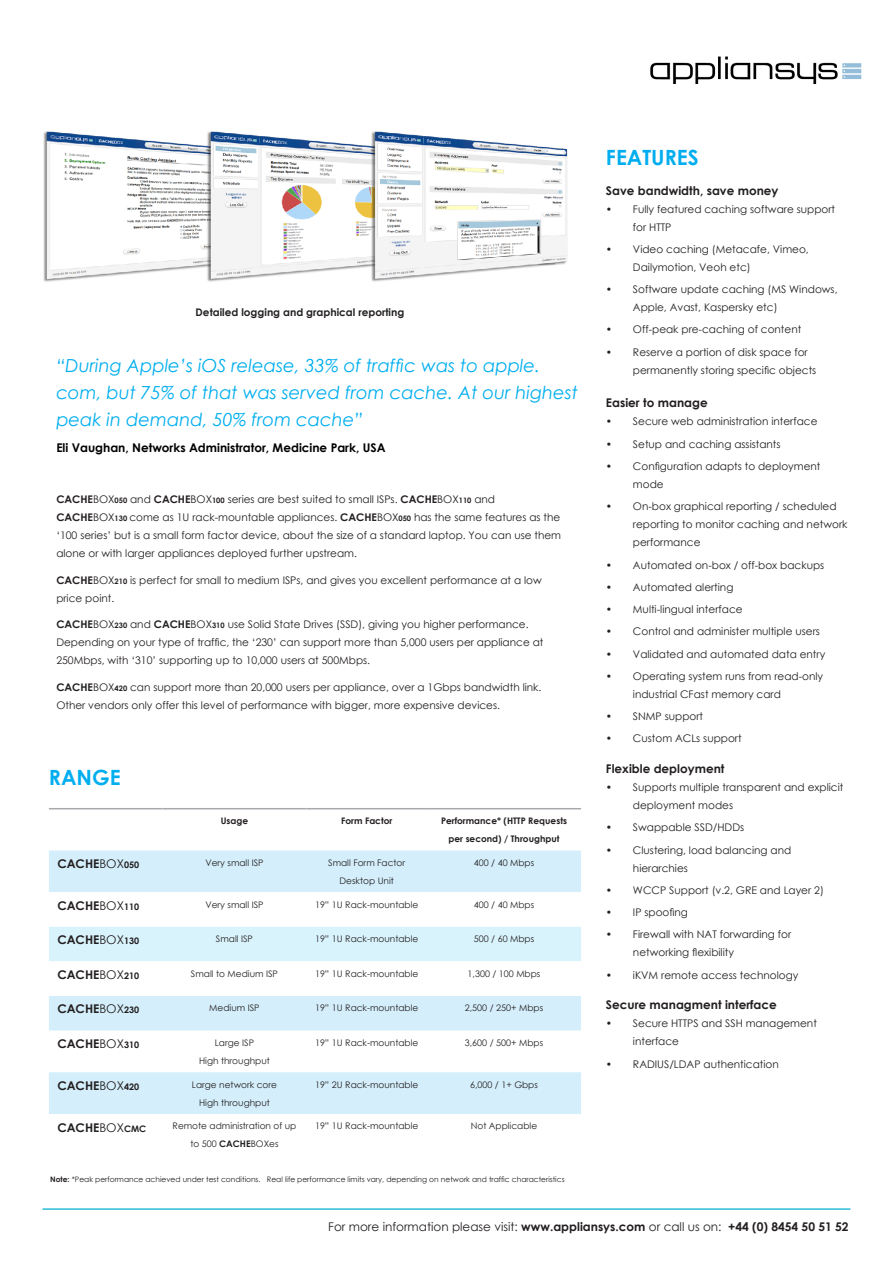
<style>
.page{position:relative;width:893px;height:1263px;background:#fff}
.page>*{position:absolute;margin:0;border:0;box-sizing:border-box;transform-origin:0 0}
.t1{font:700 21px "Century Gothic";color:#00aeef}
.t2{font:italic 18px/27px "Century Gothic";color:#00aeef}
.t3{font:700 12px "Century Gothic";color:#231f20}
.t4{font:12px "Century Gothic";color:#231f20}
.t5{font:700 12px "Century Gothic";color:#000}
.t6{font:10.5px/18px "Century Gothic";color:#231f20}
.t7{font:700 10.5px "Century Gothic";color:#231f20}
.t8{font:9px/18px "Century Gothic";color:#231f20;text-align:center}
.t9{font:700 9px/18px "Century Gothic";color:#231f20;text-align:center}
.t10{font:7.5px "Century Gothic";color:#231f20}
.s1{font-weight:700}
.s2{font-weight:700;font-size:7.5px}
.s3{font-weight:400}
.s4{font-size:9px}
</style>
<div class="page">
<hr style="left:43px;top:1208px;width:807px;height:2px;background:#2cbdd8">
<img style="left:650px;top:56px;width:211px;height:28px">
<img style="left:43px;top:131px;width:525px;height:151px">
<svg style="left:49px;top:850px;width:532px;height:264px;fill:#d4effb"></svg>
<svg style="left:49px;top:892px;width:532px;height:104px"></svg>
<hr style="left:49px;top:808px;width:113px;height:1px;background:#a8a9ad">
<hr style="left:162px;top:808px;width:144px;height:1px;background:#a8a9ad">
<hr style="left:306px;top:808px;width:121px;height:1px;background:#a8a9ad">
<hr style="left:427px;top:808px;width:154px;height:1px;background:#a8a9ad">
<p class="t7" style="left:196px;top:305px;width:210px">Detailed logging and graphical reporting</p>
<p class="t2" style="left:56px;top:351px;width:523px">“During Apple’s iOS release, 33% of traffic was to apple. com, but 75% of that was served from cache. At our highest peak in demand, 50% from cache”</p>
<h3 class="t5" style="left:56px;top:439px;width:331px">Eli Vaughan, Networks Administrator, Medicine Park, USA</h3>
<p class="t6" style="left:56px;top:490px;width:506px"><span class="s1">CACHE</span>BOX<span class="s2">050</span> and <span class="s1">CACHE</span>BOX<span class="s2">100</span> series are best suited to small ISPs. <span class="s1">CACHE</span>BOX<span class="s2">110</span> and <span class="s1">CACHE</span>BOX<span class="s2">130</span> come as 1U rack-mountable appliances. <span class="s1">CACHE</span>BOX<span class="s2">050</span> has the same features as the ‘100 series’ but is a small form factor device, about the size of a standard laptop. You can use them alone or with larger appliances deployed further upstream.</p>
<p class="t6" style="left:56px;top:571px;width:487px"><span class="s1">CACHE</span>BOX<span class="s2">210</span> is perfect for small to medium ISPs, and gives you excellent performance at a low price point.</p>
<p class="t6" style="left:56px;top:615px;width:489px"><span class="s1">CACHE</span>BOX<span class="s2">230</span> and <span class="s1">CACHE</span>BOX<span class="s2">310</span> use Solid State Drives (SSD), giving you higher performance.<br>Depending on your type of traffic, the ‘230’ can support more than 5,000 users per appliance at<br>250Mbps, with ‘310’ supporting up to 10,000 users at 500Mbps.</p>
<p class="t6" style="left:56px;top:678px;width:487px"><span class="s1">CACHE</span>BOX<span class="s2">420</span> can support more than 20,000 users per appliance, over a 1Gbps bandwidth link.<br>Other vendors only offer this level of performance with bigger, more expensive devices.</p>
<h2 class="t1" style="left:49px;top:761px;width:73px">RANGE</h2>
<p class="t9" style="left:221px;top:811px;width:29px">Usage</p>
<p class="t9" style="left:341px;top:811px;width:53px">Form Factor</p>
<p class="t9" style="left:441px;top:811px;width:128px">Performance* (HTTP Requests per second) / Throughput</p>
<p class="t3" style="left:57px;top:854px;width:83px">CACHE<span class="s3">BOX</span><span class="s4">050</span></p>
<p class="t8" style="left:205px;top:853px;width:60px">Very small ISP</p>
<p class="t8" style="left:328px;top:853px;width:79px">Small Form Factor<br>Desktop Unit</p>
<p class="t8" style="left:474px;top:853px;width:62px">400 / 40 Mbps</p>
<p class="t3" style="left:57px;top:896px;width:83px">CACHE<span class="s3">BOX</span><span class="s4">110</span></p>
<p class="t8" style="left:205px;top:895px;width:60px">Very small ISP</p>
<p class="t8" style="left:315px;top:895px;width:105px">19” 1U Rack-mountable</p>
<p class="t8" style="left:474px;top:895px;width:62px">400 / 40 Mbps</p>
<p class="t3" style="left:57px;top:931px;width:83px">CACHE<span class="s3">BOX</span><span class="s4">130</span></p>
<p class="t8" style="left:216px;top:930px;width:39px">Small ISP</p>
<p class="t8" style="left:315px;top:930px;width:105px">19” 1U Rack-mountable</p>
<p class="t8" style="left:474px;top:930px;width:62px">500 / 60 Mbps</p>
<p class="t3" style="left:57px;top:965px;width:83px">CACHE<span class="s3">BOX</span><span class="s4">210</span></p>
<p class="t8" style="left:191px;top:964px;width:88px">Small to Medium ISP</p>
<p class="t8" style="left:315px;top:964px;width:105px">19” 1U Rack-mountable</p>
<p class="t8" style="left:468px;top:964px;width:74px">1,300 / 100 Mbps</p>
<p class="t3" style="left:57px;top:1000px;width:83px">CACHE<span class="s3">BOX</span><span class="s4">230</span></p>
<p class="t8" style="left:209px;top:999px;width:52px">Medium ISP</p>
<p class="t8" style="left:315px;top:999px;width:105px">19” 1U Rack-mountable</p>
<p class="t8" style="left:465px;top:999px;width:80px">2,500 / 250+ Mbps</p>
<p class="t3" style="left:57px;top:1034px;width:83px">CACHE<span class="s3">BOX</span><span class="s4">310</span></p>
<p class="t8" style="left:215px;top:1033px;width:41px">Large ISP</p>
<p class="t8" style="left:199px;top:1051px;width:72px">High throughput</p>
<p class="t8" style="left:315px;top:1033px;width:105px">19” 1U Rack-mountable</p>
<p class="t8" style="left:465px;top:1033px;width:80px">3,600 / 500+ Mbps</p>
<p class="t3" style="left:57px;top:1076px;width:83px">CACHE<span class="s3">BOX</span><span class="s4">420</span></p>
<p class="t8" style="left:192px;top:1075px;width:87px">Large network core</p>
<p class="t8" style="left:199px;top:1093px;width:72px">High throughput</p>
<p class="t8" style="left:315px;top:1075px;width:105px">19” 2U Rack-mountable</p>
<p class="t8" style="left:470px;top:1075px;width:69px">6,000 / 1+ Gbps</p>
<p class="t3" style="left:57px;top:1118px;width:90px">CACHE<span class="s3">BOX</span><span class="s4">CMC</span></p>
<p class="t8" style="left:173px;top:1117px;width:125px">Remote administration of up to 500 <span class="s1">CACHE</span>BOXes</p>
<p class="t8" style="left:315px;top:1117px;width:105px">19” 1U Rack-mountable</p>
<p class="t8" style="left:471px;top:1117px;width:68px">Not Applicable</p>
<p class="t10" style="left:50px;top:1174px;width:516px"><span class="s1">Note:</span> *Peak performance achieved under test conditions. Real life performance limits vary, depending on network and traffic characteristics</p>
<h2 class="t1" style="left:606px;top:141px;width:94px">FEATURES</h2>
<h4 class="t3" style="left:606px;top:181px;width:174px">Save bandwidth, save money</h4>
<p class="t6" style="left:633px;top:200px;width:204px;text-indent:-27px">• Fully featured caching software support for HTTP</p>
<p class="t6" style="left:633px;top:240px;width:177px;text-indent:-27px">• Video caching (Metacafe, Vimeo,<br>Dailymotion, Veoh etc)</p>
<p class="t6" style="left:633px;top:280px;width:206px;text-indent:-27px">• Software update caching (MS Windows,<br>Apple, Avast, Kaspersky etc)</p>
<p class="t6" style="left:606px;top:320px;width:197px">• Off-peak pre-caching of content</p>
<p class="t6" style="left:633px;top:343px;width:185px;text-indent:-27px">• Reserve a portion of disk space for permanently storing specific objects</p>
<h4 class="t3" style="left:606px;top:394px;width:103px">Easier to manage</h4>
<p class="t6" style="left:606px;top:412px;width:213px">• Secure web administration interface</p>
<p class="t6" style="left:606px;top:435px;width:176px">• Setup and caching assistants</p>
<p class="t6" style="left:633px;top:457px;width:189px;text-indent:-27px">• Configuration adapts to deployment mode</p>
<p class="t6" style="left:633px;top:497px;width:216px;text-indent:-27px">• On-box graphical reporting / scheduled reporting to monitor caching and network performance</p>
<p class="t6" style="left:606px;top:555px;width:220px">• Automated on-box / off-box backups</p>
<p class="t6" style="left:606px;top:578px;width:129px">• Automated alerting</p>
<p class="t6" style="left:606px;top:600px;width:138px">• Multi-lingual interface</p>
<p class="t6" style="left:606px;top:622px;width:215px">• Control and administer multiple users</p>
<p class="t6" style="left:606px;top:644px;width:221px">• Validated and automated data entry</p>
<p class="t6" style="left:633px;top:667px;width:192px;text-indent:-27px">• Operating system runs from read-only industrial CFast memory card</p>
<p class="t6" style="left:606px;top:707px;width:99px">• SNMP support</p>
<p class="t6" style="left:606px;top:729px;width:137px">• Custom ACLs support</p>
<h4 class="t3" style="left:606px;top:759px;width:120px">Flexible deployment</h4>
<p class="t6" style="left:633px;top:778px;width:212px;text-indent:-27px">• Supports multiple transparent and explicit deployment modes</p>
<p class="t6" style="left:606px;top:818px;width:140px">• Swappable SSD/HDDs</p>
<p class="t6" style="left:633px;top:841px;width:160px;text-indent:-27px">• Clustering, load balancing and hierarchies</p>
<p class="t6" style="left:606px;top:881px;width:219px">• WCCP Support (v.2, GRE and Layer 2)</p>
<p class="t6" style="left:606px;top:903px;width:84px">• IP spoofing</p>
<p class="t6" style="left:633px;top:925px;width:160px;text-indent:-27px">• Firewall with NAT forwarding for networking flexibility</p>
<p class="t6" style="left:606px;top:966px;width:194px">• iKVM remote access technology</p>
<h4 class="t3" style="left:606px;top:996px;width:172px">Secure managment interface</h4>
<p class="t6" style="left:633px;top:1014px;width:185px;text-indent:-27px">• Secure HTTPS and SSH management interface</p>
<p class="t6" style="left:606px;top:1055px;width:174px">• RADIUS/LDAP authentication</p>
<p class="t4" style="left:328px;top:1218px;width:522px">For more information please visit: <span class="s1">www.appliansys.com</span> or call us on: <span class="s1">+44 (0) 8454 50 51 52</span></p>
</div>
